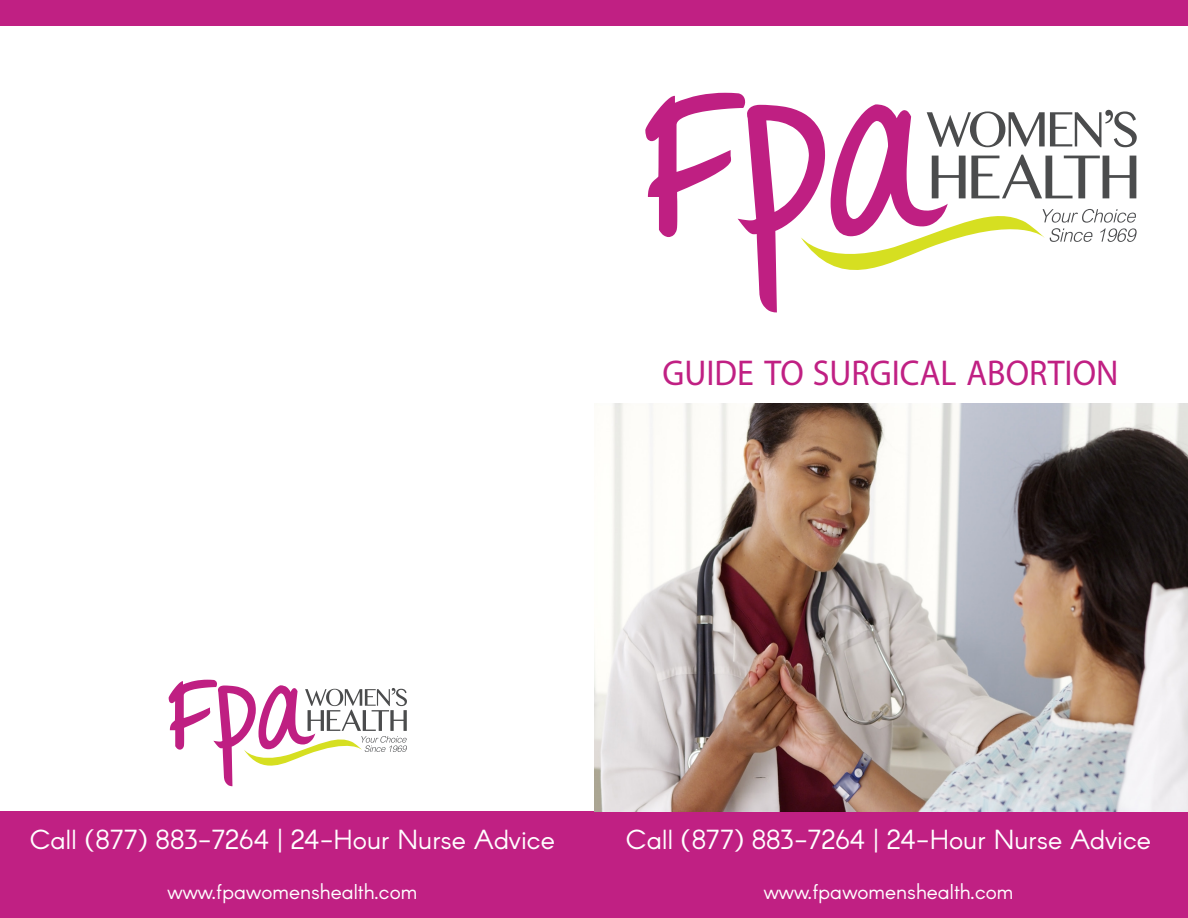
<style>
.page{position:relative;width:1188px;height:918px;background:#fff}
.page>*{position:absolute;margin:0;border:0;box-sizing:border-box;transform-origin:0 0}
.t1{font:36px "Myriad Pro";color:#c02083;scale:.94 1}
.t2{font:27px "Arcon";color:#fff}
.t3{font:21.15px "Aller";color:#fff}
.t4{font:21px "Arcon";color:#fff}
</style>
<div class="page">
<div style="left:594px;top:812px;width:594px;height:106px;background:#c02083"></div>
<svg style="left:645px;top:93px;width:492px;height:219px"></svg>
<div style="left:0;top:812px;width:594px;height:106px;background:#c02083"></div>
<div style="left:0;top:0;width:1188px;height:25px;background:#c02083"></div>
<img style="left:594px;top:404px;width:594px;height:408px">
<svg style="left:169px;top:680px;width:238px;height:106px"></svg>
<p class="t1" style="left:663px;top:351px;width:486px">GUIDE TO SURGICAL ABORTION</p>
<p class="t2" style="left:30px;top:822px;width:526px">Call (877) 883-7264 | 24-Hour Nurse Advice</p>
<p class="t3" style="left:192px;top:834px;width:277px">*Same-Day Appts. Available*</p>
<p class="t4" style="left:168px;top:879px;width:251px">www.fpawomenshealth.com</p>
<p class="t2" style="left:626px;top:822px;width:526px">Call (877) 883-7264 | 24-Hour Nurse Advice</p>
<p class="t4" style="left:764px;top:879px;width:251px">www.fpawomenshealth.com</p>
</div>
